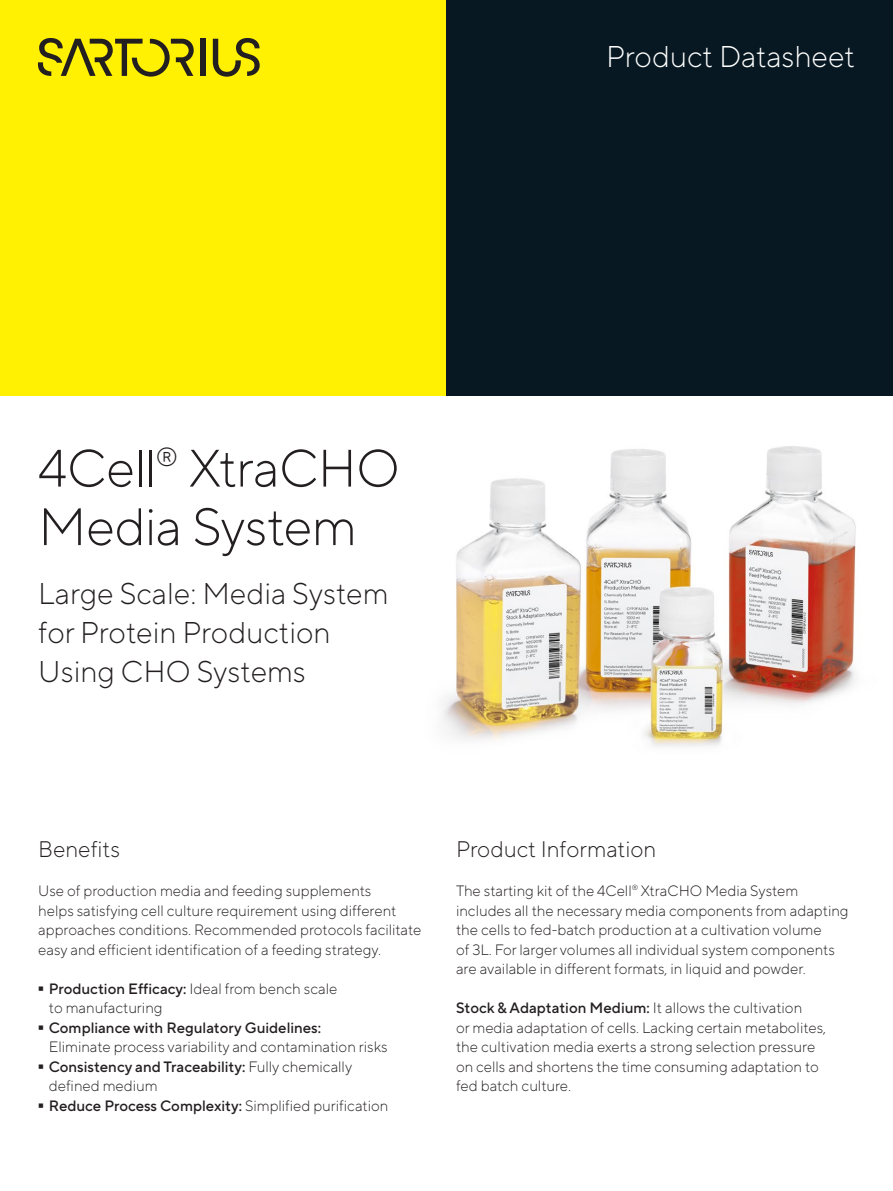
<style>
.page{position:relative;width:893px;height:1191px;background:#fff}
.page>*{position:absolute;margin:0;border:0;box-sizing:border-box;transform-origin:0 0}
.t1{font:300 95.25px "TT Norms Pro";color:#231f20;scale:.16 1}
.t2{font:300 52.5px/58.5px "TT Norms Pro";letter-spacing:-.015em;color:#231f20}
.t3{font:300 30px/39px "TT Norms Pro";color:#231f20}
.t4{font:300 30px "TT Norms Pro";color:#fff}
.t5{font:300 22.5px "TT Norms Pro";color:#231f20}
.t6{font:300 15px/19.5px "TT Norms Pro";color:#231f20}
.t7{font:500 15px "TT Norms Pro";color:#231f20}
.s1{font-weight:500}
.s2{font-weight:300}
</style>
<div class="page">
<div style="left:0;top:0;width:446px;height:395px;background:#fff101"></div>
<div style="left:446px;top:0;width:447px;height:395px;background:#071822"></div>
<img style="left:442px;top:446px;width:414px;height:301px">
<div style="left:200px;top:39px;width:5px;height:37px;background:#231f20"></div>
<svg style="left:213px;top:38px;width:47px;height:39px"></svg>
<svg style="left:38px;top:38px;width:156px;height:39px"></svg>
<h3 class="t4" style="left:606px;top:35px;width:250px">Product Datasheet</h3>
<h2 class="t2" style="left:38px;top:435px;width:363px">4Cell<sup>®</sup> XtraCHO<br>Media System</h2>
<h3 class="t3" style="left:38px;top:571px;width:352px">Large Scale: Media System for Protein Production<br>Using CHO Systems</h3>
<h3 class="t5" style="left:38px;top:833px;width:83px">Benefits</h3>
<p class="t6" style="left:38px;top:880px;width:385px">Use of production media and feeding supplements<br>helps satisfying cell culture requirement using different approaches conditions. Recommended protocols facilitate easy and efficient identification of a feeding strategy.</p>
<h1 class="t1" style="left:38px;top:915px;width:38px">-</h1>
<p class="t6" style="left:49px;top:977px;width:290px"><span class="s1">Production Efficacy:</span> Ideal from bench scale to manufacturing</p>
<h1 class="t1" style="left:38px;top:954px;width:38px">-</h1>
<p class="t7" style="left:49px;top:1016px;width:274px">Compliance with Regulatory Guidelines:</p>
<p class="t6" style="left:49px;top:1036px;width:340px">Eliminate process variability and contamination risks</p>
<h1 class="t1" style="left:38px;top:993px;width:38px">-</h1>
<p class="t6" style="left:49px;top:1055px;width:305px"><span class="s1">Consistency and Traceability:</span> Fully chemically defined medium</p>
<h1 class="t1" style="left:38px;top:1032px;width:38px">-</h1>
<p class="t7" style="left:49px;top:1094px;width:341px">Reduce Process Complexity: <span class="s2">Simplified purification</span></p>
<h3 class="t5" style="left:456px;top:833px;width:202px">Product Information</h3>
<p class="t6" style="left:456px;top:880px;width:394px">The starting kit of the 4Cell<sup>®</sup> XtraCHO Media System includes all the necessary media components from adapting the cells to fed-batch production at a cultivation volume<br>of 3L. For larger volumes all individual system components are available in different formats, in liquid and powder.</p>
<p class="t6" style="left:456px;top:997px;width:372px"><span class="s1">Stock &amp; Adaptation Medium:</span> It allows the cultivation<br>or media adaptation of cells. Lacking certain metabolites, the cultivation media exerts a strong selection pressure on cells and shortens the time consuming adaptation to fed batch culture.</p>
</div>
